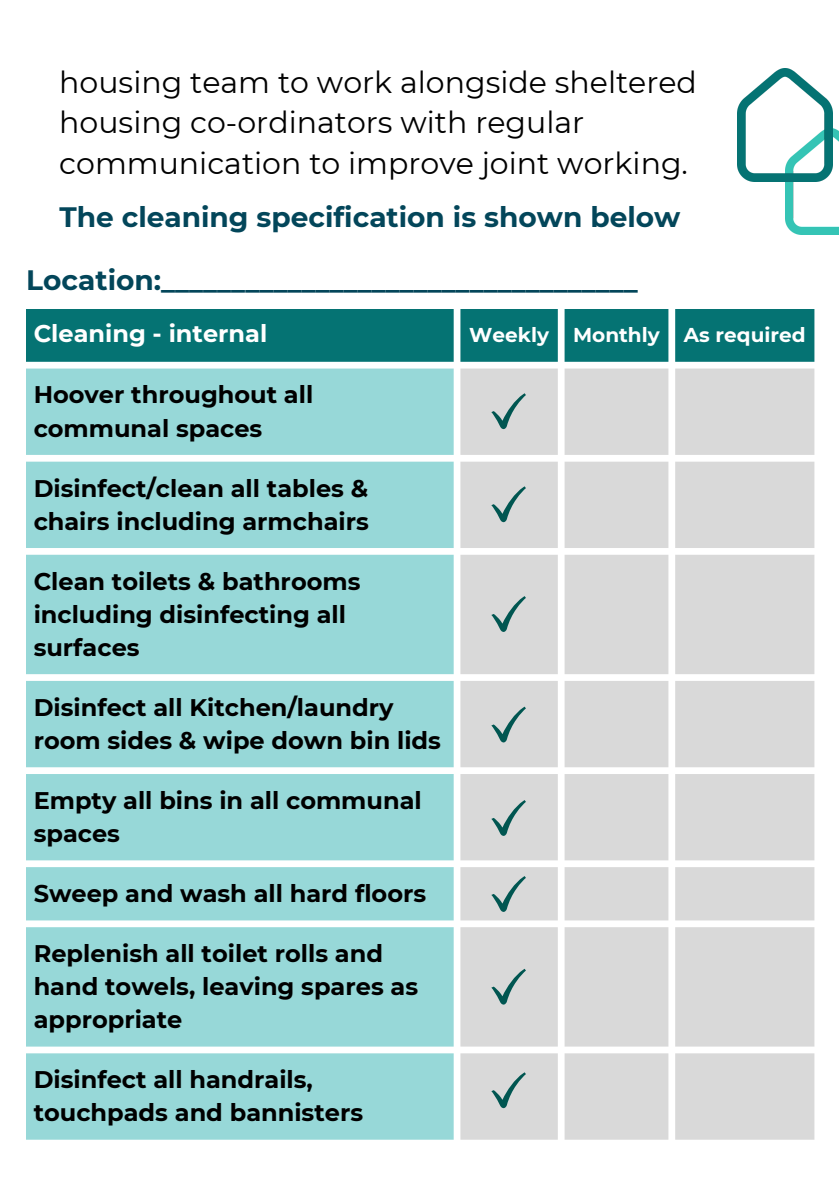
<style>
.page{position:relative;width:839px;height:1191px;background:#fff}
.page>*{position:absolute;margin:0;border:0;box-sizing:border-box;transform-origin:0 0}
.t1{font:30px/40.6px "Montserrat";color:#000}
.t2{font:700 28px "Montserrat";color:#03465a}
.t3{font:700 24px/33px "Montserrat";color:#000}
.t4{font:700 24px "Montserrat";color:#fff}
.t5{font:700 20px "Montserrat";color:#fff}
</style>
<div class="page">
<img style="left:785px;top:128px;width:53px;height:107px">
<img style="left:737px;top:68px;width:95px;height:113px">
<div style="left:26px;top:309px;width:788px;height:53px;background:#057373"></div>
<div style="left:26px;top:369px;width:427px;height:771px;background:#97d8d8"></div>
<svg style="left:460px;top:369px;width:354px;height:771px;background:#dcdcdc"></svg>
<svg style="left:491px;top:393px;width:35px;height:36px"></svg>
<svg style="left:491px;top:486px;width:35px;height:36px"></svg>
<svg style="left:491px;top:596px;width:35px;height:36px"></svg>
<svg style="left:491px;top:707px;width:35px;height:35px"></svg>
<svg style="left:491px;top:800px;width:35px;height:36px"></svg>
<svg style="left:491px;top:876px;width:35px;height:36px"></svg>
<svg style="left:491px;top:969px;width:35px;height:36px"></svg>
<svg style="left:491px;top:1072px;width:35px;height:36px"></svg>
<p class="t1" style="left:59px;top:62px;width:639px">housing team to work alongside sheltered housing co-ordinators with regular communication to improve joint working.</p>
<p class="t2" style="left:59px;top:200px;width:622px">The cleaning specification is shown below</p>
<p class="t2" style="left:26px;top:263px;width:613px">Location:__________________________________</p>
<p class="t4" style="left:34px;top:319px;width:235px">Cleaning - internal</p>
<p class="t5" style="left:469px;top:323px;width:81px">Weekly</p>
<p class="t5" style="left:573px;top:323px;width:88px">Monthly</p>
<p class="t5" style="left:684px;top:323px;width:123px">As required</p>
<p class="t3" style="left:34px;top:378px;width:281px">Hoover throughout all communal spaces</p>
<p class="t3" style="left:34px;top:471px;width:337px">Disinfect/clean all tables &amp; chairs including armchairs</p>
<p class="t3" style="left:34px;top:565px;width:328px">Clean toilets &amp; bathrooms including disinfecting all surfaces</p>
<p class="t3" style="left:34px;top:691px;width:409px">Disinfect all Kitchen/laundry room sides &amp; wipe down bin lids</p>
<p class="t3" style="left:34px;top:784px;width:389px">Empty all bins in all communal spaces</p>
<p class="t3" style="left:34px;top:877px;width:394px">Sweep and wash all hard floors</p>
<p class="t3" style="left:34px;top:937px;width:386px">Replenish all toilet rolls and hand towels, leaving spares as appropriate</p>
<p class="t3" style="left:34px;top:1063px;width:331px">Disinfect all handrails, touchpads and bannisters</p>
</div>
